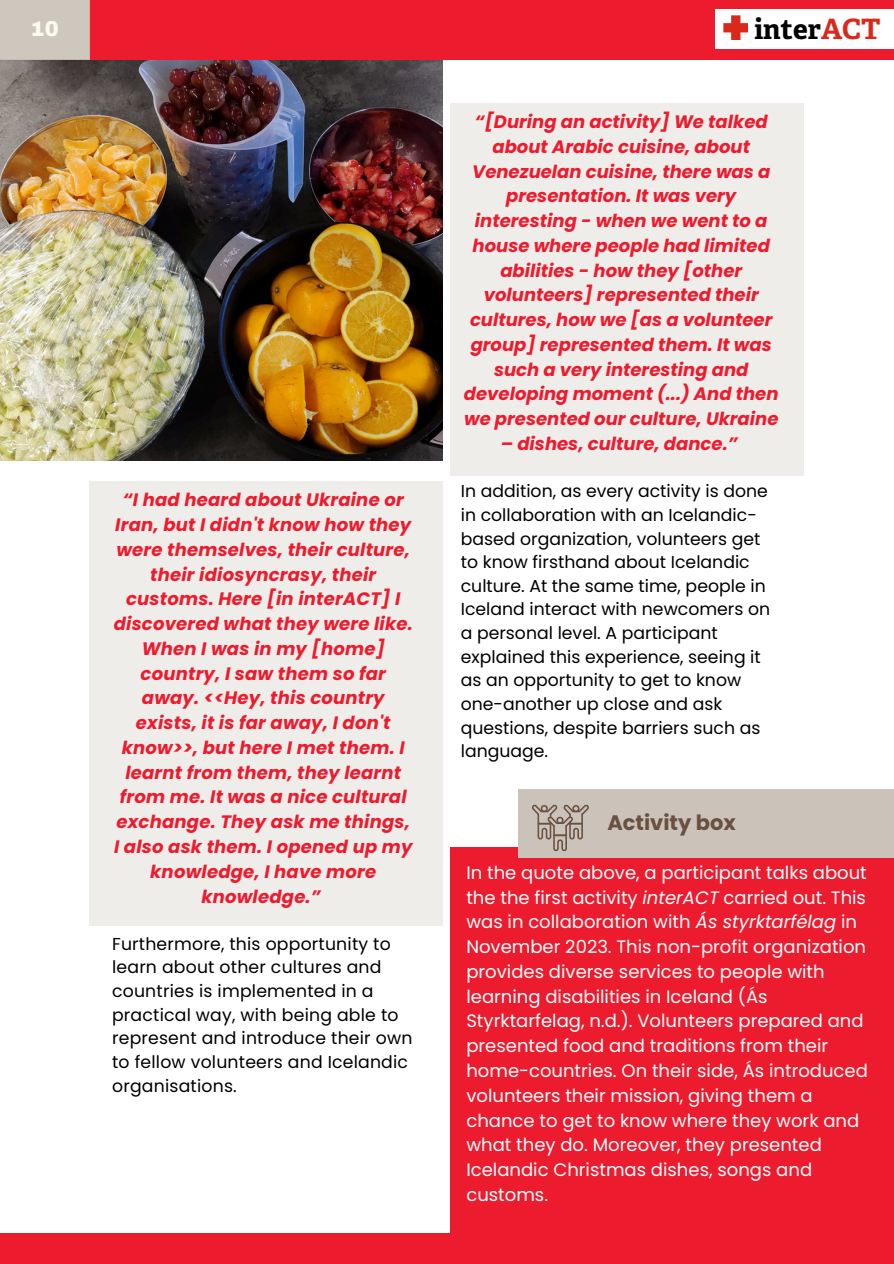
<style>
.page{position:relative;width:894px;height:1264px;background:#fff}
.page>*{position:absolute;margin:0;border:0;box-sizing:border-box;transform-origin:0 0}
.t1{font:700 28.05px "Adelle";color:#000}
.t2{font:700 21px "Poppins";color:#695040}
.t3{font:900 21px "Archivo";color:#fefaed}
.t4{font:italic 700 18px/24.8px "Poppins";color:#ed1b2e;text-align:center}
.t5{font:18px/24.8px "Poppins";color:#fff}
.t6{font:17.25px/23.7px "Poppins";color:#000}
.s1{color:#da291b}
.s2{font-style:italic}
</style>
<div class="page">
<div style="left:0;top:1233px;width:893px;height:30px;background:#ed1b2e"></div>
<div style="left:89px;top:481px;width:354px;height:444px;background:#efedea"></div>
<div style="left:450px;top:103px;width:354px;height:372px;background:#efedea"></div>
<div style="left:450px;top:847px;width:443px;height:400px;background:#ed1b2e"></div>
<div style="left:518px;top:789px;width:375px;height:68px;background:#cbc3b9"></div>
<svg style="left:532px;top:804px;width:56px;height:47px"></svg>
<img style="left:0;top:59px;width:442px;height:401px">
<div style="left:89px;top:0;width:804px;height:59px;background:#ed1b2e"></div>
<div style="left:0;top:0;width:89px;height:59px;background:#cbc3b9"></div>
<div style="left:714px;top:9px;width:179px;height:40px;background:#fff"></div>
<svg style="left:723px;top:15px;width:25px;height:25px"></svg>
<p class="t3" style="left:31px;top:18px;width:30px">10</p>
<h1 class="t1" style="left:754px;top:14px;width:128px">inter<span class="s1">ACT</span></h1>
<p class="t4" style="left:114px;top:487px;width:300px">“I had heard about Ukraine or<br>Iran, but I didn't know how they were themselves, their culture, their idiosyncrasy, their customs. Here [in interACT] I discovered what they were like.<br>When I was in my [home] country, I saw them so far away. &lt;&lt;Hey, this country exists, it is far away, I don't know&gt;&gt;, but here I met them. I learnt from them, they learnt from me. It was a nice cultural exchange. They ask me things,<br>I also ask them. I opened up my knowledge, I have more knowledge.”</p>
<h1 class="t6" style="left:112px;top:931px;width:302px">Furthermore, this opportunity to learn about other cultures and countries is implemented in a practical way, with being able to represent and introduce their own to fellow volunteers and Icelandic organisations.</h1>
<p class="t4" style="left:464px;top:109px;width:316px">“[During an activity] We talked about Arabic cuisine, about<br>Venezuelan cuisine, there was a presentation. It was very interesting - when we went to a house where people had limited abilities - how they [other volunteers] represented their cultures, how we [as a volunteer group] represented them. It was such a very interesting and developing moment (...) And then we presented our culture, Ukraine</p>
<p class="t4" style="left:500px;top:431px;width:238px">– dishes, culture, dance.”</p>
<p class="t6" style="left:460px;top:479px;width:311px">In addition, as every activity is done in collaboration with an Icelandic&shy;based organization, volunteers get to know firsthand about Icelandic culture. At the same time, people in<br>Iceland interact with newcomers on a personal level. A participant explained this experience, seeing it as an opportunity to get to know one-another up close and ask questions, despite barriers such as language.</p>
<p class="t2" style="left:607px;top:808px;width:130px">Activity box</p>
<p class="t5" style="left:466px;top:860px;width:403px">In the quote above, a participant talks about the the first activity <span class="s2">interACT</span> carried out. This was in collaboration with <span class="s2">Ás styrktarfélag</span> in November 2023. This non-profit organization provides diverse services to people with learning disabilities in Iceland (Ás Styrktarfelag, n.d.). Volunteers prepared and presented food and traditions from their home-countries. On their side, Ás introduced volunteers their mission, giving them a chance to get to know where they work and what they do. Moreover, they presented Icelandic Christmas dishes, songs and customs.</p>
</div>
